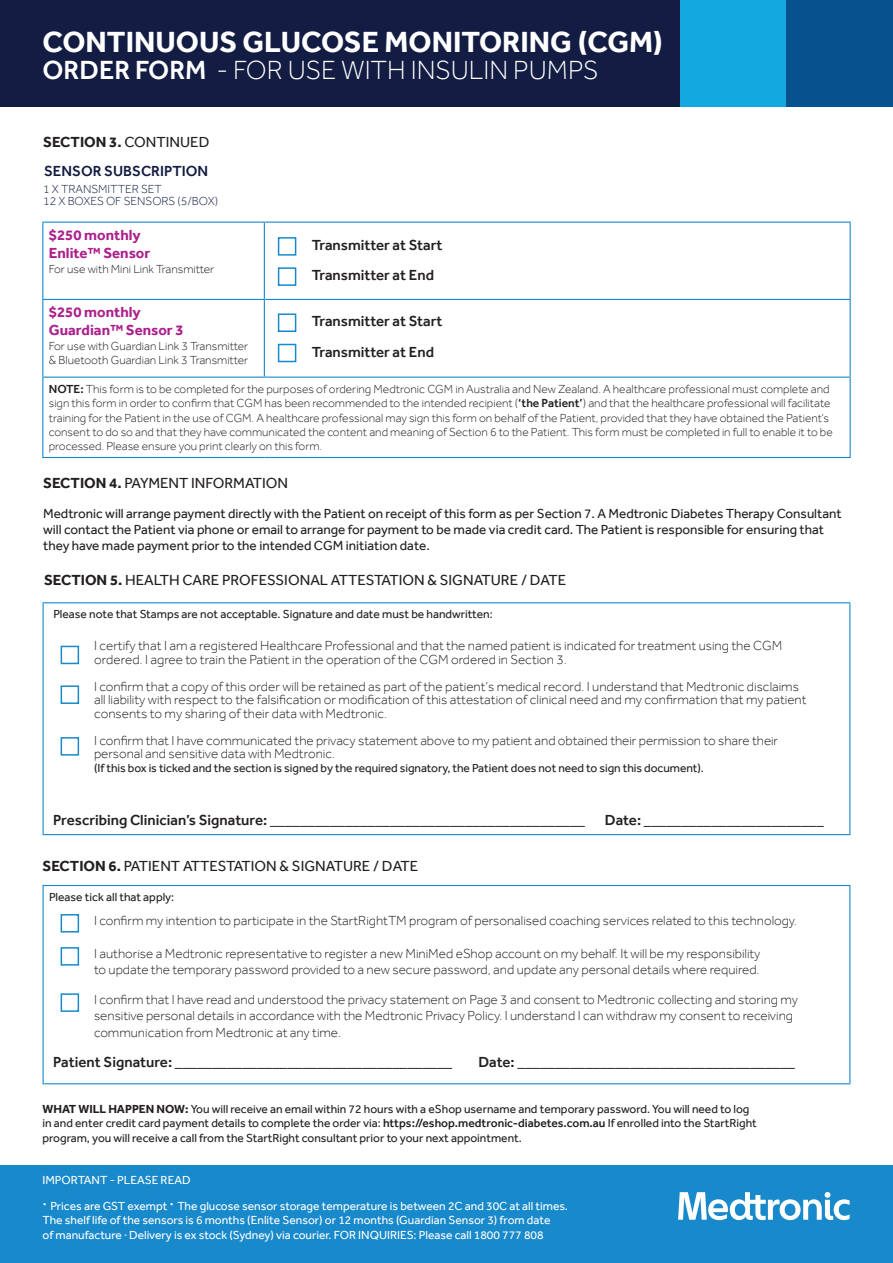
<style>
.page{position:relative;width:893px;height:1263px;background:#fff}
.page>*{position:absolute;margin:0;border:0;box-sizing:border-box;transform-origin:0 0}
.t1{font:700 30px "Effra";color:#fff}
.t2{font:300 27px "Effra";color:#fff}
.t3{font:500 15px/30.3px "Effra";color:#231f20}
.t4{font:15px "Effra";color:#231f20}
.t5{font:700 15px/18px "Effra";color:#ac208d}
.t6{font:500 15px/29.1px "Effra";color:#131c42}
.t7{font:300 13.5px/13.5px "Effra";color:#231f20}
.t8{font:13.5px/16.2px "Effra";color:#231f20}
.t9{font:300 12px/14.4px "Effra";color:#231f20}
.t10{font:12px/14.4px "Effra";color:#231f20}
.t11{font:12px/26.1px "Effra";color:#fff}
.t12{font:300 12px/12px "Effra";color:#131c42}
.s1{font-weight:500}
.s2{font-weight:700;color:#231f20}
.s3{font-weight:400;color:#231f20}
.s4{font-weight:700}
.s5{font-size:18px}
</style>
<div class="page">
<div style="left:786px;top:0;width:107px;height:106px;background:#07528e"></div>
<div style="left:679px;top:0;width:107px;height:106px;background:#13a8e0"></div>
<div style="left:0;top:1165px;width:893px;height:98px;background:#1889cb"></div>
<svg style="left:678px;top:1192px;width:172px;height:28px"></svg>
<hr style="left:42px;top:222px;width:222px;height:1px;background:#1889cb">
<hr style="left:42px;top:223px;width:1px;height:76px;background:#1889cb">
<hr style="left:264px;top:222px;width:587px;height:1px;background:#1889cb">
<hr style="left:264px;top:223px;width:1px;height:76px;background:#1889cb">
<hr style="left:850px;top:223px;width:1px;height:76px;background:#1889cb">
<hr style="left:42px;top:299px;width:222px;height:1px;background:#1889cb">
<hr style="left:42px;top:300px;width:1px;height:77px;background:#1889cb">
<hr style="left:264px;top:299px;width:587px;height:1px;background:#1889cb">
<hr style="left:264px;top:300px;width:1px;height:77px;background:#1889cb">
<hr style="left:850px;top:300px;width:1px;height:77px;background:#1889cb">
<hr style="left:42px;top:377px;width:222px;height:1px;background:#1889cb">
<hr style="left:42px;top:378px;width:1px;height:79px;background:#1889cb">
<hr style="left:264px;top:377px;width:587px;height:1px;background:#1889cb">
<hr style="left:850px;top:378px;width:1px;height:79px;background:#1889cb">
<hr style="left:42px;top:457px;width:222px;height:1px;background:#1889cb">
<hr style="left:264px;top:457px;width:587px;height:1px;background:#1889cb">
<div style="left:278px;top:237px;width:18px;height:19px;border:2px solid #1889cb"></div>
<div style="left:278px;top:267px;width:18px;height:19px;border:2px solid #1889cb"></div>
<div style="left:278px;top:313px;width:18px;height:19px;border:2px solid #1889cb"></div>
<div style="left:278px;top:344px;width:18px;height:18px;border:2px solid #1889cb"></div>
<div style="left:0;top:0;width:679px;height:106px;background:#131c42"></div>
<hr style="left:43px;top:602px;width:807px;height:1px;background:#1889cb">
<hr style="left:43px;top:603px;width:1px;height:231px;background:#1889cb">
<hr style="left:849px;top:603px;width:1px;height:231px;background:#1889cb">
<hr style="left:43px;top:834px;width:807px;height:1px;background:#1889cb">
<div style="left:61px;top:646px;width:18px;height:18px;border:2px solid #1889cb"></div>
<div style="left:61px;top:685px;width:18px;height:19px;border:2px solid #1889cb"></div>
<div style="left:61px;top:737px;width:18px;height:19px;border:2px solid #1889cb"></div>
<hr style="left:43px;top:885px;width:807px;height:1px;background:#1889cb">
<hr style="left:43px;top:886px;width:1px;height:197px;background:#1889cb">
<hr style="left:849px;top:886px;width:1px;height:197px;background:#1889cb">
<hr style="left:43px;top:1083px;width:807px;height:1px;background:#1889cb">
<div style="left:61px;top:914px;width:18px;height:18px;border:2px solid #1889cb"></div>
<div style="left:61px;top:947px;width:18px;height:18px;border:2px solid #1889cb"></div>
<div style="left:61px;top:993px;width:18px;height:19px;border:2px solid #1889cb"></div>
<h1 class="t1" style="left:43px;top:24px;width:622px">CONTINUOUS GLUCOSE MONITORING (CGM)</h1>
<h2 class="t2" style="left:43px;top:55px;width:557px"><span class="s1">ORDER FORM</span> - FOR USE WITH INSULIN PUMPS</h2>
<p class="t6" style="left:43px;top:128px;width:168px"><span class="s2">SECTION 3.</span> <span class="s3">CONTINUED<br></span>SENSOR SUBSCRIPTION</p>
<p class="t12" style="left:43px;top:183px;width:176px">1 X TRANSMITTER SET<br>12 X BOXES OF SENSORS (5/BOX)</p>
<p class="t5" style="left:49px;top:226px;width:103px">$250 monthly<br>Enlite™ Sensor</p>
<p class="t9" style="left:49px;top:261px;width:167px">For use with Mini Link Transmitter</p>
<p class="t5" style="left:49px;top:303px;width:136px">$250 monthly<br>Guardian™ Sensor 3</p>
<p class="t9" style="left:49px;top:339px;width:201px">For use with Guardian Link 3 Transmitter &amp; Bluetooth Guardian Link 3 Transmitter</p>
<p class="t9" style="left:49px;top:381px;width:785px"><span class="s1">NOTE:</span> This form is to be completed for the purposes of ordering Medtronic CGM in Australia and New Zealand. A healthcare professional must complete and sign this form in order to confirm that CGM has been recommended to the intended recipient (<span class="s1">‘the Patient’</span>) and that the healthcare professional will facilitate training for the Patient in the use of CGM. A healthcare professional may sign this form on behalf of the Patient, provided that they have obtained the Patient’s consent to do so and that they have communicated the content and meaning of Section 6 to the Patient. This form must be completed in full to enable it to be processed. Please ensure you print clearly on this form.</p>
<p class="t3" style="left:312px;top:230px;width:132px">Transmitter at Start<br>Transmitter at End</p>
<p class="t3" style="left:312px;top:306px;width:132px">Transmitter at Start<br>Transmitter at End</p>
<p class="t4" style="left:43px;top:474px;width:247px"><span class="s4">SECTION 4.</span> PAYMENT INFORMATION</p>
<p class="t8" style="left:43px;top:505px;width:800px">Medtronic will arrange payment directly with the Patient on receipt of this form as per Section 7. A Medtronic Diabetes Therapy Consultant will contact the Patient via phone or email to arrange for payment to be made via credit card. The Patient is responsible for ensuring that they have made payment prior to the intended CGM initiation date.</p>
<p class="t4" style="left:44px;top:572px;width:524px"><span class="s4">SECTION 5.</span> HEALTH CARE PROFESSIONAL ATTESTATION &amp; SIGNATURE / DATE</p>
<p class="t10" style="left:53px;top:607px;width:441px">Please note that Stamps are not acceptable. Signature and date must be handwritten:</p>
<p class="t7" style="left:94px;top:639px;width:690px">I certify that I am a registered Healthcare Professional and that the named patient is indicated for treatment using the CGM ordered. I agree to train the Patient in the operation of the CGM ordered in Section 3.</p>
<p class="t7" style="left:94px;top:679px;width:714px">I confirm that a copy of this order will be retained as part of the patient’s medical record. I understand that Medtronic disclaims all liability with respect to the falsification or modification of this attestation of clinical need and my confirmation that my patient consents to my sharing of their data with Medtronic.</p>
<p class="t7" style="left:94px;top:733px;width:686px">I confirm that I have communicated the privacy statement above to my patient and obtained their permission to share their personal and sensitive data with Medtronic.</p>
<p class="t10" style="left:94px;top:760px;width:611px">(If this box is ticked and the section is signed by the required signatory, the Patient does not need to sign this document).</p>
<p class="t3" style="left:53px;top:805px;width:533px">Prescribing Clinician’s Signature: __________________________________________</p>
<p class="t3" style="left:605px;top:805px;width:221px">Date: ________________________</p>
<p class="t4" style="left:43px;top:857px;width:377px"><span class="s4">SECTION 6.</span> PATIENT ATTESTATION &amp; SIGNATURE / DATE</p>
<p class="t10" style="left:49px;top:890px;width:127px">Please tick all that apply:</p>
<p class="t7" style="left:94px;top:913px;width:704px">I confirm my intention to participate in the StartRightTM program of personalised coaching services related to this technology.</p>
<p class="t7" style="left:94px;top:945px;width:668px;line-height:16.2px">I authorise a Medtronic representative to register a new MiniMed eShop account on my behalf. It will be my responsibility to update the temporary password provided to a new secure password, and update any personal details where required.</p>
<p class="t7" style="left:94px;top:991px;width:705px;line-height:16.2px">I confirm that I have read and understood the privacy statement on Page 3 and consent to Medtronic collecting and storing my sensitive personal details in accordance with the Medtronic Privacy Policy. I understand I can withdraw my consent to receiving communication from Medtronic at any time.</p>
<p class="t3" style="left:53px;top:1047px;width:401px">Patient Signature: _____________________________________</p>
<p class="t3" style="left:478px;top:1047px;width:318px">Date: _____________________________________</p>
<p class="t10" style="left:43px;top:1102px;width:716px"><span class="s4">WHAT WILL HAPPEN NOW:</span> You will receive an email within 72 hours with a eShop username and temporary password. You will need to log in and enter credit card payment details to complete the order via: <span class="s1">https://eshop.medtronic-diabetes.com.au</span> If enrolled into the StartRight program, you will receive a call from the StartRight consultant prior to your next appointment.</p>
<p class="t11" style="left:43px;top:1167px;width:527px">IMPORTANT - PLEASE READ<br><span class="s5">·</span> Prices are GST exempt <span class="s5">·</span> The glucose sensor storage temperature is between 2C and 30C at all times.</p>
<p class="t11" style="left:43px;top:1213px;width:509px;line-height:14.4px">The shelf life of the sensors is 6 months (Enlite Sensor) or 12 months (Guardian Sensor 3) from date of manufacture · Delivery is ex stock (Sydney) via courier. FOR INQUIRIES: Please call 1800 777 808</p>
</div>
